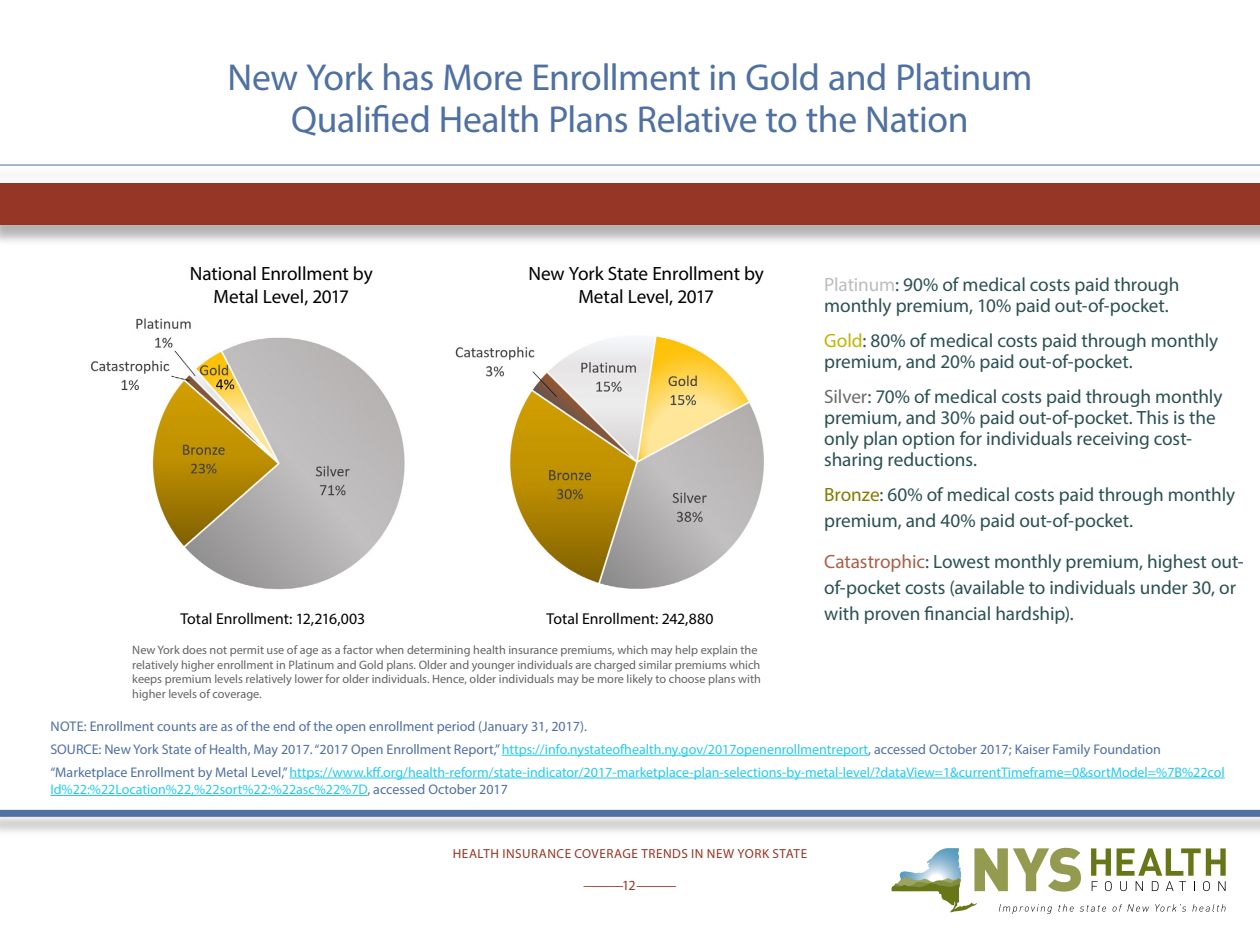
<style>
.page{position:relative;width:1260px;height:945px;background:#fff}
.page>*{position:absolute;margin:0;border:0;box-sizing:border-box;transform-origin:0 0}
.t1{font:37.62px/42px "Myriad Pro";letter-spacing:-.015em;color:#4f70a2;text-align:center}
.t2{font:19.25px/21px "Myriad Pro";letter-spacing:-.005em;color:#2b5152}
.t3{font:19.25px/23.1px "Myriad Pro";letter-spacing:-.005em;color:#000;text-align:center}
.t4{font:15.75px "Myriad Pro";color:#000}
.t5{font:14px/22.8px "Myriad Pro";color:#4f70a2}
.t6{font:14px "Myriad Pro";color:#26cbec}
.t7{font:14px "Myriad Pro";color:#953626;scale:3 1}
.t8{font:13.12px "Myriad Pro";letter-spacing:.04em;color:#953626}
.t9{font:12.25px/14.7px "Myriad Pro";color:#636466}
.s1{color:#bbbdbf}
.s2{color:#c1b400}
.s3{color:#6b6b6b}
.s4{color:#837b00}
.s5{color:#a96048}
.s6{color:#26cbec}
.s7{color:#4f70a2}
</style>
<div class="page">
<div style="left:0;top:811px;width:1260px;height:26px;background:#000;opacity:.3"></div>
<div style="left:0;top:810px;width:1260px;height:7px;background:#4f70a2"></div>
<div style="left:0;top:166px;width:1260px;height:20px;background:#fafafa"></div>
<hr style="left:0;top:165px;width:1260px;height:1px;background:#4f70a2">
<hr style="left:502px;top:755px;width:366px;height:1px;background:#26cbec">
<hr style="left:290px;top:778px;width:935px;height:1px;background:#26cbec">
<hr style="left:50px;top:795px;width:317px;height:1px;background:#26cbec">
<div style="left:0;top:186px;width:1260px;height:61px;background:#000;opacity:.3"></div>
<div style="left:0;top:183px;width:1260px;height:42px;background:#953626"></div>
<img style="left:90px;top:318px;width:315px;height:272px">
<img style="left:455px;top:336px;width:309px;height:253px">
<svg style="left:892px;top:848px;width:334px;height:66px"></svg>
<h1 class="t1" style="left:228px;top:56px;width:806px">New York has More Enrollment in Gold and Platinum<br>Qualified Health Plans Relative to the Nation</h1>
<p class="t3" style="left:190px;top:261px;width:184px">National Enrollment by<br>Metal Level, 2017</p>
<p class="t3" style="left:528px;top:261px;width:237px">New York State Enrollment by<br>Metal Level, 2017</p>
<p class="t4" style="left:180px;top:609px;width:186px">Total Enrollment: 12,216,003</p>
<p class="t4" style="left:547px;top:609px;width:168px">Total Enrollment: 242,880</p>
<p class="t9" style="left:132px;top:642px;width:630px">New York does not permit use of age as a factor when determining health insurance premiums, which may help explain the relatively higher enrollment in Platinum and Gold plans. Older and younger individuals are charged similar premiums which keeps premium levels relatively lower for older individuals. Hence, older individuals may be more likely to choose plans with higher levels of coverage.</p>
<p class="t2" style="left:824px;top:274px;width:357px"><span class="s1">Platinum</span>: 90% of medical costs paid through monthly premium, 10% paid out‐of‐pocket.</p>
<p class="t2" style="left:824px;top:330px;width:396px"><span class="s2">Gold</span>: 80% of medical costs paid through monthly premium, and 20% paid out‐of‐pocket.</p>
<p class="t2" style="left:824px;top:386px;width:400px"><span class="s3">Silver</span>: 70% of medical costs paid through monthly premium, and 30% paid out‐of‐pocket. This is the only plan option for individuals receiving cost‐ sharing reductions.</p>
<p class="t2" style="left:824px;top:481px;width:413px;line-height:26.2px"><span class="s4">Bronze</span>: 60% of medical costs paid through monthly premium, and 40% paid out‐of‐pocket.</p>
<p class="t2" style="left:824px;top:548px;width:421px;line-height:26.2px"><span class="s5">Catastrophic</span>: Lowest monthly premium, highest out&shy;of‐pocket costs (available to individuals under 30, or with proven financial hardship).</p>
<p class="t5" style="left:50px;top:715px;width:1176px">NOTE: Enrollment counts are as of the end of the open enrollment period (January 31, 2017).<br>SOURCE: New York State of Health, May 2017. “2017 Open Enrollment Report,” <span class="s6">https://info.nystateofhealth.ny.gov/2017openenrollmentreport</span>, accessed October 2017; Kaiser Family Foundation “Marketplace Enrollment by Metal Level,” <span class="s6">https://www.kff.org/health-reform/state-indicator/2017-marketplace-plan-selections-by-metal-level/?dataView=1&amp;currentTimeframe=0&amp;sortModel=%7B%22col</span></p>
<p class="t6" style="left:50px;top:781px;width:459px">Id%22:%22Location%22,%22sort%22:%22asc%22%7D<span class="s7">, accessed October 2017</span></p>
<p class="t8" style="left:453px;top:846px;width:356px">HEALTH INSURANCE COVERAGE TRENDS IN NEW YORK STATE</p>
<p class="t7" style="left:582px;top:877px;width:33px">—12—</p>
</div>
